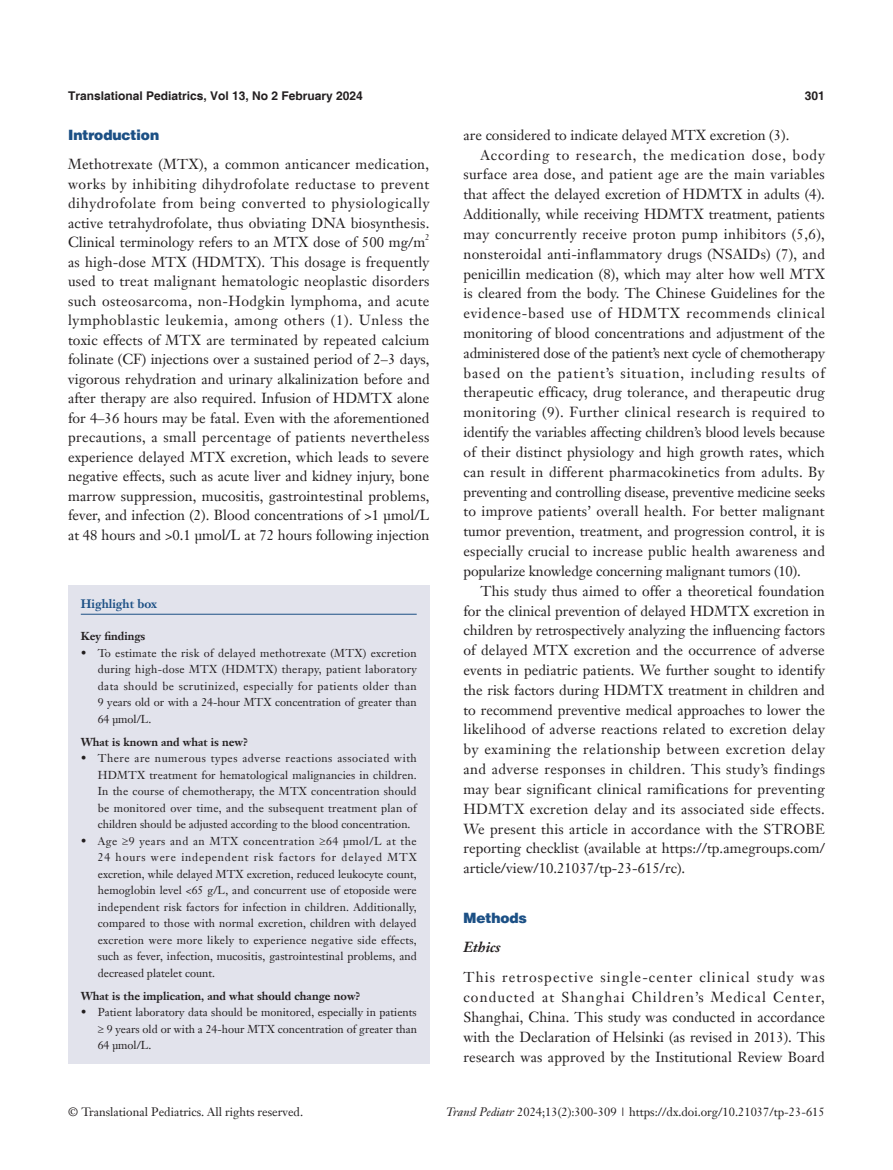
<style>
.page{position:relative;width:893px;height:1170px;background:#fff}
.page>*{position:absolute;margin:0;border:0;box-sizing:border-box;transform-origin:0 0}
.t1{font:14.25px/19.8px "Janson Text LT";color:#231f20;text-align:justify}
._1ji-zhengti{font:900 14.25px "Helvetica";color:#1c5085}
._1ji-6_5{font:900 14.25px "Helvetica";color:#1c5085}
._2ji-6_5{font:italic 700 14.25px "Janson Text LT";color:#231f20}
.t2{font:12px "Janson Text LT";color:#231f20}
.t3{font:700 12px "Helvetica";color:#231f20}
.Cite{font:700 12px "Janson Text LT";color:#1c5085}
.box-zhengwen{font:11.25px/16.5px "Janson Text LT";color:#231f20;text-align:justify}
.box-biaoti-1_5mm{font:700 11.25px "Janson Text LT";color:#231f20}
.box-biaoti{font:700 11.25px "Janson Text LT";color:#231f20}
.t4{font:8.25px "Janson Text LT";color:#231f20}
.s1{font-style:italic}
</style>
<div class="page">
<div style="left:68px;top:584px;width:361px;height:479px;background:#e2e3ec"></div>
<hr style="left:81px;top:613px;width:336px;height:1px;background:#1c5085">
<p class="t3" style="left:68px;top:88px;width:296px">Translational Pediatrics, Vol 13, No 2 February 2024</p>
<p class="t3" style="left:805px;top:88px;width:22px">301</p>
<p class="_1ji-zhengti" style="left:68px;top:126px;width:93px">Introduction</p>
<p class="t1" style="left:68px;top:154px;width:363px">Methotrexate (MTX), a common anticancer medication, works by inhibiting dihydrofolate reductase to prevent dihydrofolate from being converted to physiologically active tetrahydrofolate, thus obviating DNA biosynthesis.<br>Clinical terminology refers to an MTX dose of 500 mg/m</p>
<p class="t4" style="left:425px;top:232px;width:6px">2</p>
<p class="t1" style="left:68px;top:252px;width:363px">as high-dose MTX (HDMTX). This dosage is frequently used to treat malignant hematologic neoplastic disorders such osteosarcoma, non-Hodgkin lymphoma, and acute lymphoblastic leukemia, among others (1). Unless the toxic effects of MTX are terminated by repeated calcium folinate (CF) injections over a sustained period of 2–3 days, vigorous rehydration and urinary alkalinization before and after therapy are also required. Infusion of HDMTX alone for 4–36 hours may be fatal. Even with the aforementioned precautions, a small percentage of patients nevertheless experience delayed MTX excretion, which leads to severe negative effects, such as acute liver and kidney injury, bone marrow suppression, mucositis, gastrointestinal problems, fever, and infection (2). Blood concentrations of &gt;1 μmol/L at 48 hours and &gt;0.1 μmol/L at 72 hours following injection</p>
<p class="Cite" style="left:81px;top:596px;width:78px">Highlight box</p>
<p class="box-biaoti" style="left:81px;top:629px;width:66px">Key findings</p>
<p class="box-zhengwen" style="left:98px;top:644px;width:321px;text-indent:-17px">• To estimate the risk of delayed methotrexate (MTX) excretion during high-dose MTX (HDMTX) therapy, patient laboratory data should be scrutinized, especially for patients older than 9 years old or with a 24-hour MTX concentration of greater than 64 μmol/L.</p>
<p class="box-biaoti-1_5mm" style="left:81px;top:734px;width:169px">What is known and what is new?</p>
<p class="box-zhengwen" style="left:98px;top:750px;width:321px;text-indent:-17px">• There are numerous types adverse reactions associated with HDMTX treatment for hematological malignancies in children.<br>In the course of chemotherapy, the MTX concentration should be monitored over time, and the subsequent treatment plan of children should be adjusted according to the blood concentration.</p>
<p class="box-zhengwen" style="left:98px;top:832px;width:321px;text-indent:-17px">• Age ≥9 years and an MTX concentration ≥64 μmol/L at the 24 hours were independent risk factors for delayed MTX excretion, while delayed MTX excretion, reduced leukocyte count, hemoglobin level &lt;65 g/L, and concurrent use of etoposide were independent risk factors for infection in children. Additionally, compared to those with normal excretion, children with delayed excretion were more likely to experience negative side effects, such as fever, infection, mucositis, gastrointestinal problems, and decreased platelet count.</p>
<p class="box-biaoti-1_5mm" style="left:81px;top:988px;width:281px">What is the implication, and what should change now?</p>
<p class="box-zhengwen" style="left:98px;top:1003px;width:321px;text-indent:-17px">• Patient laboratory data should be monitored, especially in patients ≥ 9 years old or with a 24-hour MTX concentration of greater than 64 μmol/L.</p>
<p class="t1" style="left:463px;top:125px;width:327px">are considered to indicate delayed MTX excretion (3).</p>
<p class="t1" style="left:463px;top:145px;width:363px;text-indent:17px">According to research, the medication dose, body surface area dose, and patient age are the main variables that affect the delayed excretion of HDMTX in adults (4).<br>Additionally, while receiving HDMTX treatment, patients may concurrently receive proton pump inhibitors (5,6), nonsteroidal anti-inflammatory drugs (NSAIDs) (7), and penicillin medication (8), which may alter how well MTX is cleared from the body. The Chinese Guidelines for the evidence-based use of HDMTX recommends clinical monitoring of blood concentrations and adjustment of the administered dose of the patient’s next cycle of chemotherapy based on the patient’s situation, including results of therapeutic efficacy, drug tolerance, and therapeutic drug monitoring (9). Further clinical research is required to identify the variables affecting children’s blood levels because of their distinct physiology and high growth rates, which can result in different pharmacokinetics from adults. By preventing and controlling disease, preventive medicine seeks to improve patients’ overall health. For better malignant tumor prevention, treatment, and progression control, it is especially crucial to increase public health awareness and popularize knowledge concerning malignant tumors (10).</p>
<p class="t1" style="left:463px;top:580px;width:363px;text-indent:17px">This study thus aimed to offer a theoretical foundation for the clinical prevention of delayed HDMTX excretion in children by retrospectively analyzing the influencing factors of delayed MTX excretion and the occurrence of adverse events in pediatric patients. We further sought to identify the risk factors during HDMTX treatment in children and to recommend preventive medical approaches to lower the likelihood of adverse reactions related to excretion delay by examining the relationship between excretion delay and adverse responses in children. This study’s findings may bear significant clinical ramifications for preventing HDMTX excretion delay and its associated side effects.<br>We present this article in accordance with the STROBE reporting checklist (available at https://tp.amegroups.com/ article/view/10.21037/tp-23-615/rc).</p>
<p class="_1ji-6_5" style="left:463px;top:908px;width:65px">Methods</p>
<p class="_2ji-6_5" style="left:463px;top:938px;width:38px">Ethics</p>
<p class="t1" style="left:463px;top:967px;width:363px">This retrospective single-center clinical study was conducted at Shanghai Children’s Medical Center, Shanghai, China. This study was conducted in accordance with the Declaration of Helsinki (as revised in 2013). This research was approved by the Institutional Review Board</p>
<p class="t2" style="left:68px;top:1104px;width:236px">© Translational Pediatrics. All rights reserved.</p>
<p class="t2" style="left:446px;top:1104px;width:380px"><span class="s1">Transl Pediatr</span> 2024;13(2):300-309 | https://dx.doi.org/10.21037/tp-23-615</p>
</div>
